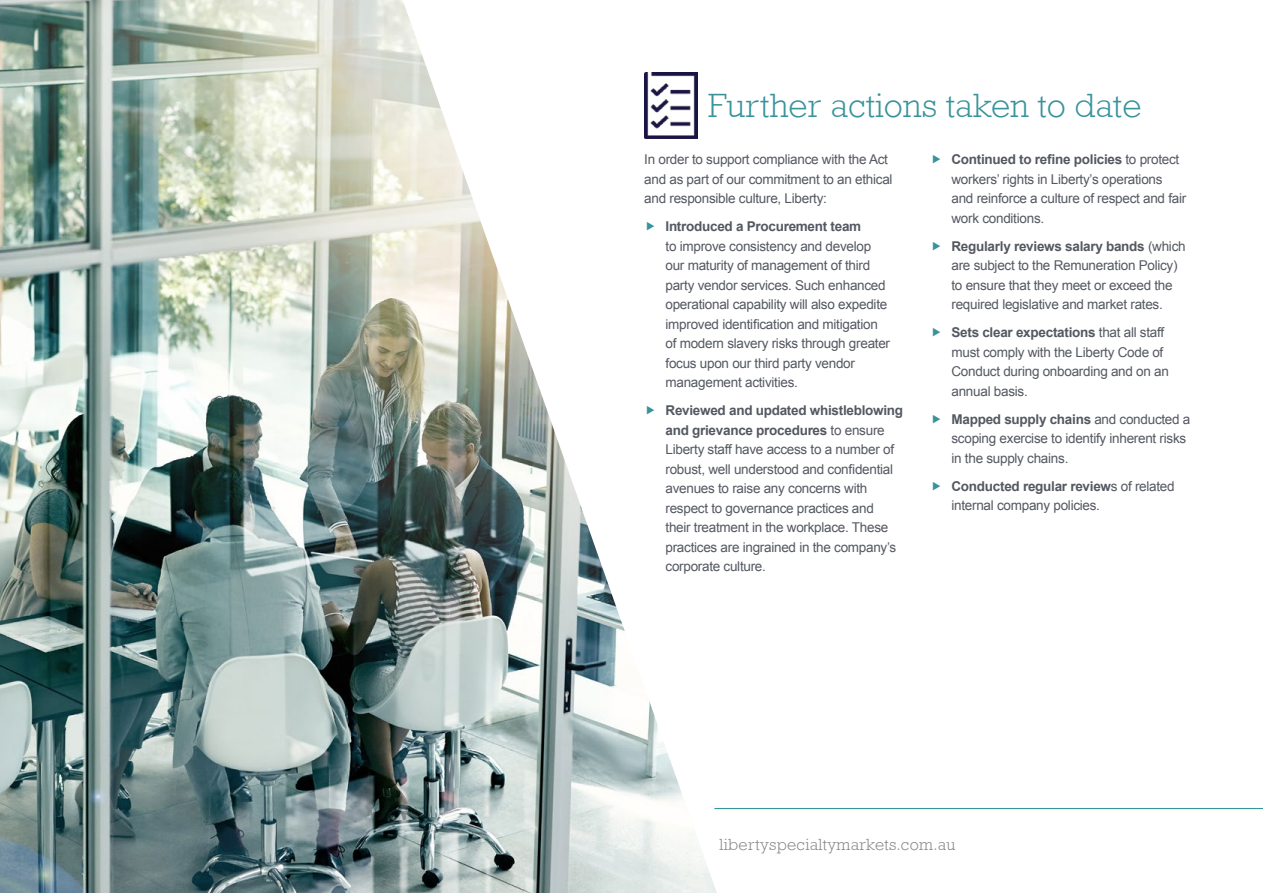
<style>
.page{position:relative;width:1263px;height:893px;background:#fff}
.page>*{position:absolute;margin:0;border:0;box-sizing:border-box;transform-origin:0 0}
.t1{font:300 34.5px "Rockwell Std";letter-spacing:.005em;color:#38939b}
.t2{font:300 16.5px "Rockwell Std";letter-spacing:.02em;color:#808285}
.t3{font:13.5px/19.5px "Arial";letter-spacing:-.02em;color:#545861}
.t4{font:700 13.5px "Arial";letter-spacing:-.02em;color:#545861}
.s1{font-weight:700}
</style>
<div class="page">
<img style="left:0;top:0;width:403px;height:893px">
<svg style="left:403px;top:2px;width:379px;height:891px"></svg>
<hr style="left:714px;top:808px;width:549px;height:1px;background:#38939b">
<img style="left:644px;top:73px;width:53px;height:66px">
<svg style="left:647px;top:222px;width:7px;height:9px"></svg>
<svg style="left:647px;top:406px;width:7px;height:9px"></svg>
<h1 class="t1" style="left:708px;top:86px;width:435px">Further actions taken to date</h1>
<p class="t3" style="left:644px;top:150px;width:250px">In order to support compliance with the Act and as part of our commitment to an ethical and responsible culture, Liberty:</p>
<p class="t4" style="left:665px;top:218px;width:197px">Introduced a Procurement team</p>
<p class="t3" style="left:665px;top:237px;width:226px">to improve consistency and develop our maturity of management of third party vendor services. Such enhanced operational capability will also expedite improved identification and mitigation of modern slavery risks through greater focus upon our third party vendor management activities.</p>
<p class="t3" style="left:665px;top:401px;width:239px"><span class="s1">Reviewed and updated whistleblowing and grievance procedures</span> to ensure Liberty staff have access to a number of robust, well understood and confidential avenues to raise any concerns with respect to governance practices and<br>their treatment in the workplace. These practices are ingrained in the company’s corporate culture.</p>
<p class="t3" style="left:951px;top:150px;width:236px"><span class="s1">Continued to refine policies</span> to protect workers’ rights in Liberty’s operations and reinforce a culture of respect and fair work conditions.</p>
<p class="t3" style="left:951px;top:236px;width:236px"><span class="s1">Regularly reviews salary bands</span> (which are subject to the Remuneration Policy) to ensure that they meet or exceed the required legislative and market rates.</p>
<p class="t3" style="left:951px;top:323px;width:219px"><span class="s1">Sets clear expectations</span> that all staff must comply with the Liberty Code of<br>Conduct during onboarding and on an annual basis.</p>
<p class="t3" style="left:951px;top:409px;width:240px"><span class="s1">Mapped supply chains</span> and conducted a scoping exercise to identify inherent risks in the supply chains.</p>
<p class="t3" style="left:951px;top:476px;width:225px"><span class="s1">Conducted regular review</span>s of related internal company policies.</p>
<p class="t2" style="left:719px;top:835px;width:238px">libertyspecialtymarkets.com.au</p>
</div>
